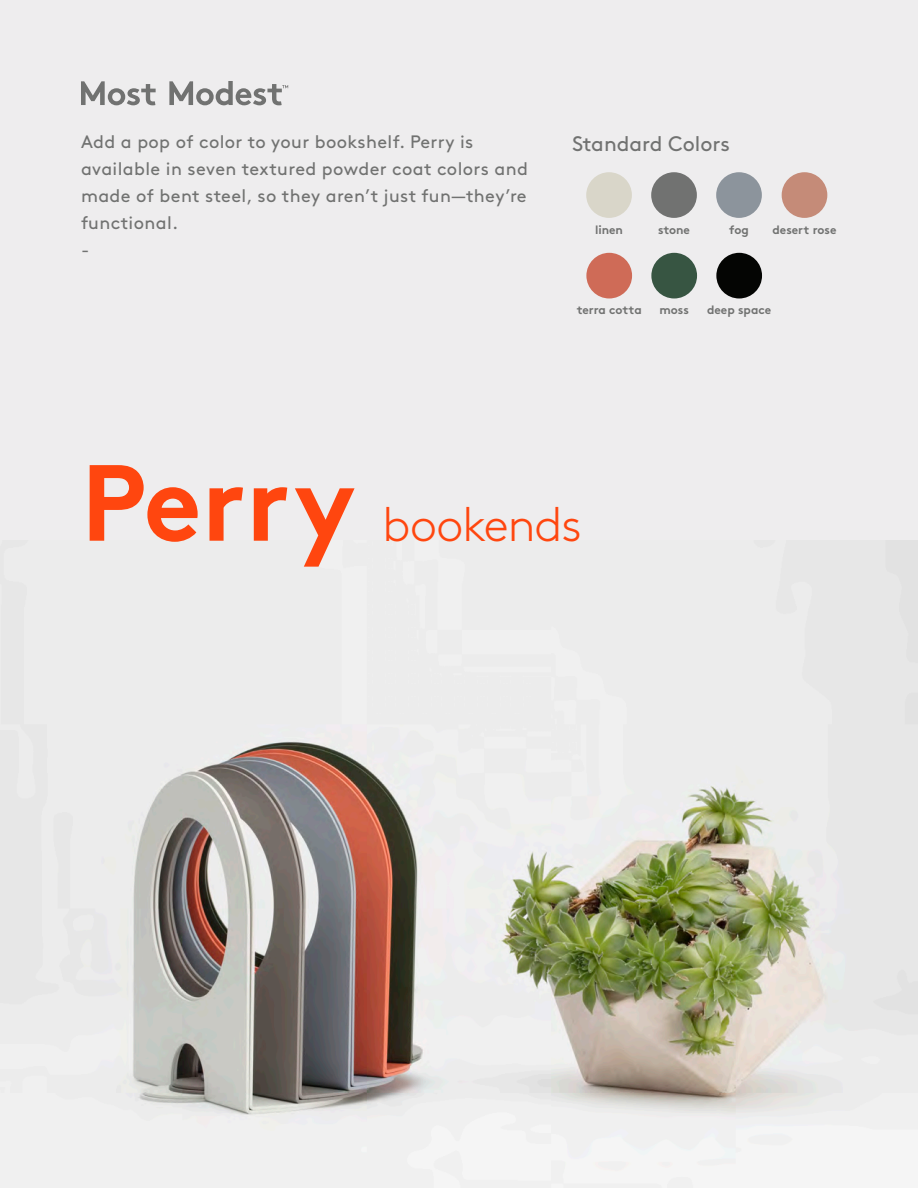
<style>
.page{position:relative;width:918px;height:1188px;background:#fff}
.page>*{position:absolute;margin:0;border:0;box-sizing:border-box;transform-origin:0 0}
.t1{font:700 108px "Brown";color:#ff460f}
.t2{font:300 48px "Brown";letter-spacing:-.02em;color:#ff460f}
.t3{font:21px "Brown";color:#717271}
.t4{font:18px/27px "Brown";letter-spacing:.02em;color:#717271}
.t5{font:700 12px "Brown";color:#717271}
</style>
<div class="page">
<div style="left:0;top:0;width:918px;height:703px;background:#eeedee"></div>
<svg style="left:81px;top:81px;width:75px;height:24px"></svg>
<svg style="left:169px;top:81px;width:119px;height:24px"></svg>
<div style="left:716px;top:253px;width:46px;height:45px;background:#040503;border-radius:50%"></div>
<div style="left:651px;top:253px;width:46px;height:45px;background:#375542;border-radius:50%"></div>
<div style="left:586px;top:253px;width:46px;height:45px;background:#cf6b57;border-radius:50%"></div>
<div style="left:716px;top:172px;width:46px;height:46px;background:#8c949c;border-radius:50%"></div>
<div style="left:651px;top:172px;width:46px;height:46px;background:#717271;border-radius:50%"></div>
<div style="left:586px;top:172px;width:46px;height:46px;background:#d9d6c9;border-radius:50%"></div>
<div style="left:782px;top:172px;width:45px;height:46px;background:#c58b78;border-radius:50%"></div>
<img style="left:0;top:540px;width:918px;height:648px">
<p class="t4" style="left:81px;top:127px;width:449px">Add a pop of color to your bookshelf. Perry is available in seven textured powder coat colors and made of bent steel, so they aren’t just fun—they’re functional.<br>-</p>
<p class="t3" style="left:572px;top:127px;width:160px">Standard Colors</p>
<p class="t5" style="left:595px;top:220px;width:30px">linen</p>
<p class="t5" style="left:658px;top:220px;width:33px">stone</p>
<p class="t5" style="left:729px;top:220px;width:21px">fog</p>
<p class="t5" style="left:773px;top:220px;width:65px">desert rose</p>
<p class="t5" style="left:577px;top:300px;width:67px">terra cotta</p>
<p class="t5" style="left:660px;top:300px;width:31px">moss</p>
<p class="t5" style="left:707px;top:300px;width:66px">deep space</p>
<h1 class="t1" style="left:81px;top:415px;width:276px">Perry</h1>
<h2 class="t2" style="left:383px;top:489px;width:201px">bookends</h2>
</div>
